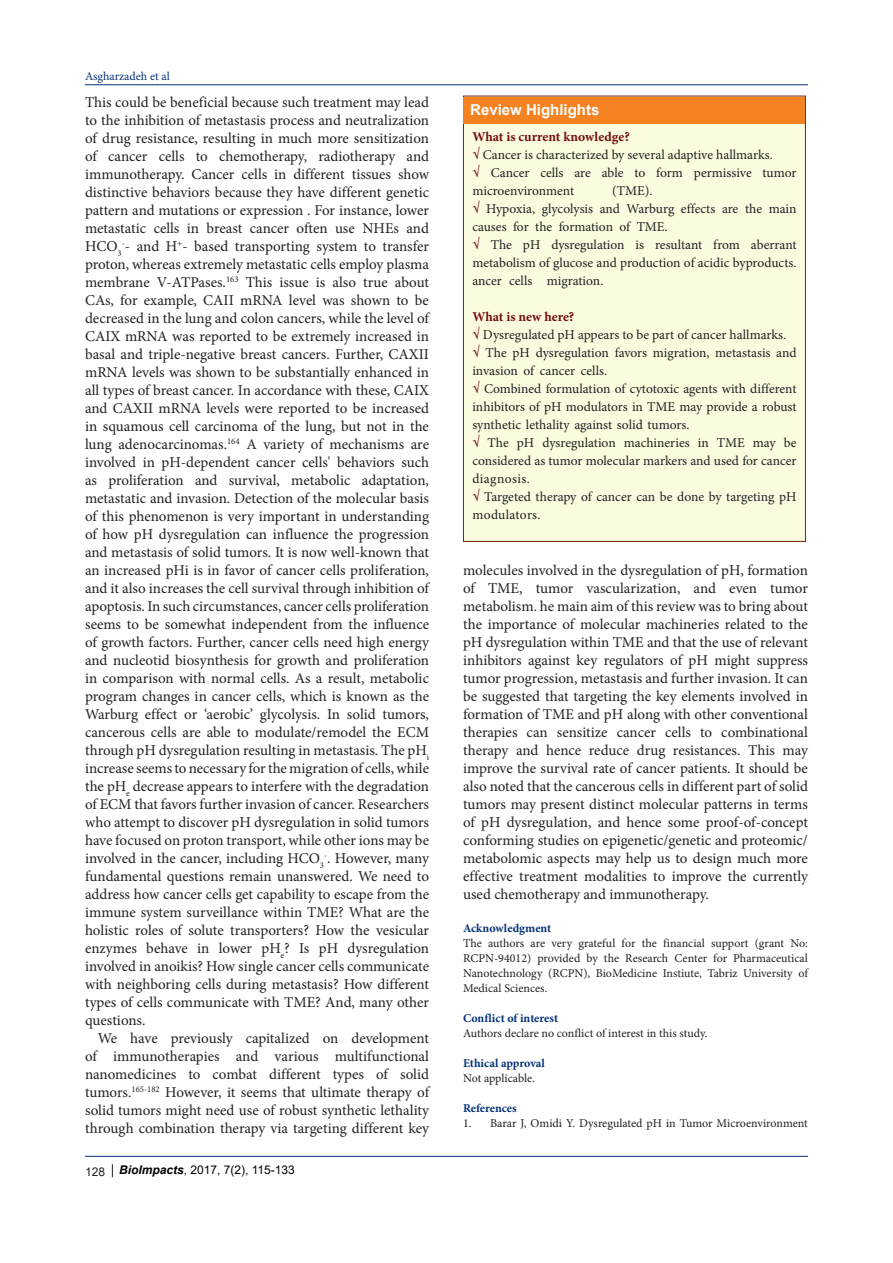
<style>
.page{position:relative;width:893px;height:1263px;background:#fff}
.page>*{position:absolute;margin:0;border:0;box-sizing:border-box;transform-origin:0 0}
.t1{font:15px/18px "Minion Pro";letter-spacing:-.005em;color:#231f20;text-align:justify}
.t2{font:700 15px "Arial";color:#fff}
.BT{font:13.5px/18px "Minion Pro";color:#231f20}
.BT-2{font:700 13.5px "Minion Pro";color:#730e10}
.t3{font:12px/15px "Minion Pro";color:#231f20;text-align:justify}
.heading_1{font:700 12px "Minion Pro";color:#053278}
.t4{font:12px "Arial";color:#000}
.t5{font:12px "Minion Pro";color:#053278}
.s1{color:#231f20}
.s2{font-weight:700;font-style:italic}
.s3{color:#150000}
.s4{font-weight:700;color:#730e10}
</style>
<div class="page">
<hr style="left:85px;top:84px;width:723px;height:1px;background:#053278">
<hr style="left:85px;top:1156px;width:723px;height:1px;background:#053278">
<svg style="left:112px;top:1164px;width:1px;height:13px"></svg>
<div style="left:463px;top:96px;width:342px;height:445px;background:#fbfbe0"></div>
<div style="left:464px;top:97px;width:341px;height:27px;background:#f58220"></div>
<p class="t5" style="left:85px;top:68px;width:86px">Asgharzadeh et al</p>
<p class="t1" style="left:85px;top:93px;width:346px">This could be beneficial because such treatment may lead to the inhibition of metastasis process and neutralization of drug resistance, resulting in much more sensitization of cancer cells to chemotherapy, radiotherapy and immunotherapy. Cancer cells in different tissues show distinctive behaviors because they have different genetic pattern and mutations or expression . For instance, lower metastatic cells in breast cancer often use NHEs and HCO<sub>3</sub><sup>-</sup>- and H<sup>+</sup>- based transporting system to transfer proton, whereas extremely metastatic cells employ plasma membrane V-ATPases.<sup>163</sup> This issue is also true about CAs, for example, CAII mRNA level was shown to be decreased in the lung and colon cancers, while the level of CAIX mRNA was reported to be extremely increased in basal and triple-negative breast cancers. Further, CAXII mRNA levels was shown to be substantially enhanced in all types of breast cancer. In accordance with these, CAIX and CAXII mRNA levels were reported to be increased in squamous cell carcinoma of the lung, but not in the lung adenocarcinomas.<sup>164</sup> A variety of mechanisms are involved in pH-dependent cancer cells' behaviors such as proliferation and survival, metabolic adaptation, metastatic and invasion. Detection of the molecular basis of this phenomenon is very important in understanding of how pH dysregulation can influence the progression and metastasis of solid tumors. It is now well-known that an increased pHi is in favor of cancer cells proliferation, and it also increases the cell survival through inhibition of apoptosis. In such circumstances, cancer cells proliferation seems to be somewhat independent from the influence of growth factors. Further, cancer cells need high energy and nucleotid biosynthesis for growth and proliferation in comparison with normal cells. As a result, metabolic program changes in cancer cells, which is known as the Warburg effect or ‘aerobic’ glycolysis. In solid tumors, cancerous cells are able to modulate/remodel the ECM through pH dysregulation resulting in metastasis. The pH<sub>i </sub>increase seems to necessary for the migration of cells, while the pH<sub>e</sub> decrease appears to interfere with the degradation of ECM that favors further invasion of cancer. Researchers who attempt to discover pH dysregulation in solid tumors have focused on proton transport, while other ions may be involved in the cancer, including HCO<sub>3</sub><sup>-</sup>. However, many fundamental questions remain unanswered. We need to address how cancer cells get capability to escape from the immune system surveillance within TME? What are the holistic roles of solute transporters? How the vesicular enzymes behave in lower pH<sub>e</sub>? Is pH dysregulation involved in anoikis? How single cancer cells communicate with neighboring cells during metastasis? How different types of cells communicate with TME? And, many other questions.</p>
<p class="t1" style="left:85px;top:1029px;width:346px;text-indent:13px">We have previously capitalized on development of immunotherapies and various multifunctional nanomedicines to combat different types of solid tumors.<sup>165-182</sup> However, it seems that ultimate therapy of solid tumors might need use of robust synthetic lethality through combination therapy via targeting different key</p>
<p class="t4" style="left:85px;top:1162px;width:211px"><span class="s1">128</span> <span class="s2">BioImpacts</span><span class="s3">,</span> 2017, 7(2), 115-133</p>
<p class="t2" style="left:470px;top:99px;width:131px">Review Highlights</p>
<p class="BT-2" style="left:472px;top:127px;width:159px">What is current knowledge?</p>
<p class="BT" style="left:472px;top:146px;width:302px"><span class="s4">√</span> Cancer is characterized by several adaptive hallmarks.</p>
<p class="BT" style="left:472px;top:164px;width:326px"><span class="s4">√</span> Cancer cells are able to form permissive tumor microenvironment</p>
<p class="BT" style="left:612px;top:182px;width:42px">(TME).</p>
<p class="BT" style="left:472px;top:200px;width:326px"><span class="s4">√</span> Hypoxia, glycolysis and Warburg effects are the main causes for the formation of TME.</p>
<p class="BT" style="left:472px;top:236px;width:326px;text-align:justify"><span class="s4">√</span> The pH dysregulation is resultant from aberrant metabolism of glucose and production of acidic byproducts. ancer cells migration.</p>
<p class="BT-2" style="left:472px;top:307px;width:104px">What is new here?</p>
<p class="BT" style="left:472px;top:326px;width:315px"><span class="s4">√</span> Dysregulated pH appears to be part of cancer hallmarks.</p>
<p class="BT" style="left:472px;top:344px;width:326px"><span class="s4">√</span> The pH dysregulation favors migration, metastasis and invasion of cancer cells.</p>
<p class="BT" style="left:472px;top:380px;width:326px;text-align:justify"><span class="s4">√</span> Combined formulation of cytotoxic agents with different inhibitors of pH modulators in TME may provide a robust synthetic lethality against solid tumors.</p>
<p class="BT" style="left:472px;top:434px;width:326px;text-align:justify"><span class="s4">√</span> The pH dysregulation machineries in TME may be considered as tumor molecular markers and used for cancer diagnosis.</p>
<p class="BT" style="left:472px;top:488px;width:326px"><span class="s4">√</span> Targeted therapy of cancer can be done by targeting pH modulators.</p>
<p class="t1" style="left:463px;top:561px;width:346px">molecules involved in the dysregulation of pH, formation of TME, tumor vascularization, and even tumor metabolism. he main aim of this review was to bring about the importance of molecular machineries related to the pH dysregulation within TME and that the use of relevant inhibitors against key regulators of pH might suppress tumor progression, metastasis and further invasion. It can be suggested that targeting the key elements involved in formation of TME and pH along with other conventional therapies can sensitize cancer cells to combinational therapy and hence reduce drug resistances. This may improve the survival rate of cancer patients. It should be also noted that the cancerous cells in different part of solid tumors may present distinct molecular patterns in terms of pH dysregulation, and hence some proof-of-concept conforming studies on epigenetic/genetic and proteomic/ metabolomic aspects may help us to design much more effective treatment modalities to improve the currently used chemotherapy and immunotherapy.</p>
<p class="heading_1" style="left:463px;top:919px;width:90px">Acknowledgment</p>
<p class="t3" style="left:463px;top:935px;width:346px">The authors are very grateful for the financial support (grant No:<br>RCPN-94012) provided by the Research Center for Pharmaceutical Nanotechnology (RCPN), BioMedicine Instiute, Tabriz University of Medical Sciences.</p>
<p class="heading_1" style="left:463px;top:1009px;width:96px">Conflict of interest</p>
<p class="t3" style="left:463px;top:1025px;width:246px">Authors declare no conflict of interest in this study.</p>
<p class="heading_1" style="left:463px;top:1054px;width:83px">Ethical approval</p>
<p class="t3" style="left:463px;top:1070px;width:73px">Not applicable.</p>
<p class="heading_1" style="left:463px;top:1099px;width:55px">References</p>
<p class="t3" style="left:463px;top:1115px;width:346px">1. Barar J, Omidi Y. Dysregulated pH in Tumor Microenvironment</p>
</div>
